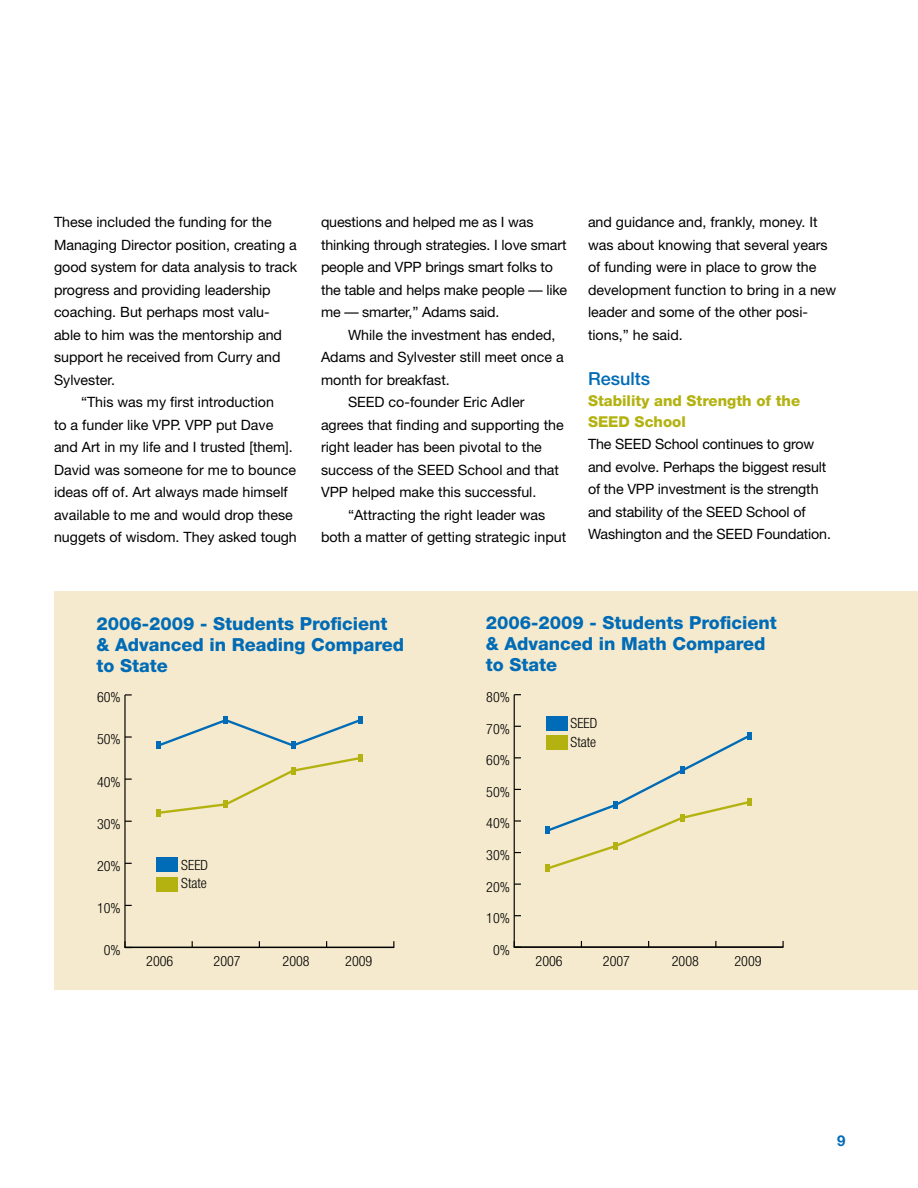
<style>
.page{position:relative;width:918px;height:1188px;background:#fff}
.page>*{position:absolute;margin:0;border:0;box-sizing:border-box;transform-origin:0 0}
.t1{font:800 18px/21px "Helvetica Neue";color:#006bb6}
.t2{font:500 18px "Helvetica Neue";color:#006bb6}
.t3{font:800 15px/21px "Helvetica Neue";color:#b3b210}
.t4{font:700 15px "Helvetica Neue";color:#006bb6}
.t5{font:14.25px/22.5px "Helvetica Neue";color:#000}
.t6{font:300 condensed 14.1px/18.8px "Helvetica Neue";color:#000}
</style>
<div class="page">
<div style="left:54px;top:592px;width:864px;height:398px;background:#f5eacd"></div>
<hr style="left:124px;top:695px;width:2px;height:253px;background:#000">
<svg style="left:124px;top:941px;width:8px;height:6px"></svg>
<svg style="left:125px;top:736px;width:7px;height:2px"></svg>
<svg style="left:125px;top:694px;width:7px;height:2px"></svg>
<svg style="left:156px;top:755px;width:207px;height:61px"></svg>
<svg style="left:156px;top:717px;width:207px;height:32px"></svg>
<hr style="left:124px;top:947px;width:270px;height:1px;background:#000">
<div style="left:157px;top:877px;width:21px;height:14px;background:#b3b210"></div>
<div style="left:157px;top:857px;width:21px;height:15px;background:#006bb6"></div>
<hr style="left:514px;top:695px;width:1px;height:252px;background:#000">
<svg style="left:514px;top:820px;width:7px;height:2px"></svg>
<svg style="left:545px;top:732px;width:207px;height:140px"></svg>
<hr style="left:514px;top:946px;width:270px;height:2px;background:#000">
<div style="left:546px;top:735px;width:21px;height:15px;background:#b3b210"></div>
<div style="left:546px;top:716px;width:21px;height:14px;background:#006bb6"></div>
<p class="t5" style="left:54px;top:211px;width:219px">These included the funding for the</p>
<p class="t5" style="left:54px;top:233px;width:244px">Managing Director position, creating a</p>
<p class="t5" style="left:54px;top:256px;width:245px">good system for data analysis to track</p>
<p class="t5" style="left:54px;top:278px;width:218px">progress and providing leadership</p>
<p class="t5" style="left:54px;top:301px;width:217px">coaching. But perhaps most valu-</p>
<p class="t5" style="left:54px;top:323px;width:230px">able to him was the mentorship and</p>
<p class="t5" style="left:54px;top:346px;width:228px">support he received from Curry and</p>
<p class="t5" style="left:54px;top:368px;width:62px">Sylvester.</p>
<p class="t5" style="left:81px;top:391px;width:194px">“This was my first introduction</p>
<p class="t5" style="left:54px;top:413px;width:221px">to a funder like VPP. VPP put Dave</p>
<p class="t5" style="left:54px;top:436px;width:240px">and Art in my life and I trusted [them].</p>
<p class="t5" style="left:54px;top:458px;width:244px">David was someone for me to bounce</p>
<p class="t5" style="left:54px;top:481px;width:235px">ideas off of. Art always made himself</p>
<p class="t5" style="left:54px;top:503px;width:240px">available to me and would drop these</p>
<p class="t5" style="left:54px;top:526px;width:244px">nuggets of wisdom. They asked tough</p>
<p class="t5" style="left:321px;top:211px;width:248px">questions and helped me as I was thinking through strategies. I love smart people and VPP brings smart folks to the table and helps make people — like me — smarter,” Adams said.</p>
<p class="t5" style="left:348px;top:323px;width:209px">While the investment has ended,</p>
<p class="t5" style="left:321px;top:346px;width:244px">Adams and Sylvester still meet once a</p>
<p class="t5" style="left:321px;top:368px;width:130px">month for breakfast.</p>
<p class="t5" style="left:348px;top:391px;width:178px">SEED co-founder Eric Adler</p>
<p class="t5" style="left:321px;top:413px;width:244px">agrees that finding and supporting the</p>
<p class="t5" style="left:321px;top:436px;width:222px">right leader has been pivotal to the</p>
<p class="t5" style="left:321px;top:458px;width:240px">success of the SEED School and that</p>
<p class="t5" style="left:321px;top:481px;width:217px">VPP helped make this successful.</p>
<p class="t5" style="left:348px;top:503px;width:199px">“Attracting the right leader was</p>
<p class="t5" style="left:321px;top:526px;width:247px">both a matter of getting strategic input</p>
<p class="t5" style="left:588px;top:211px;width:250px">and guidance and, frankly, money. It was about knowing that several years of funding were in place to grow the development function to bring in a new leader and some of the other posi&shy;tions,” he said.</p>
<p class="t2" style="left:588px;top:368px;width:64px">Results</p>
<p class="t3" style="left:588px;top:390px;width:214px">Stability and Strength of the<br>SEED School</p>
<p class="t5" style="left:588px;top:433px;width:245px">The SEED School continues to grow and evolve. Perhaps the biggest result of the VPP investment is the strength and stability of the SEED School of Washington and the SEED Foundation.</p>
<p class="t1" style="left:96px;top:613px;width:309px">2006-2009 - Students Proficient &amp; Advanced in Reading Compared to State</p>
<p class="t6" style="left:97px;top:688px;width:25px">60%</p>
<p class="t6" style="left:97px;top:730px;width:25px">50%</p>
<p class="t6" style="left:97px;top:772px;width:25px">40%</p>
<p class="t6" style="left:97px;top:814px;width:25px">30%</p>
<p class="t6" style="left:97px;top:856px;width:25px">20%</p>
<p class="t6" style="left:97px;top:898px;width:25px">10%</p>
<p class="t6" style="left:104px;top:940px;width:18px">0%</p>
<p class="t6" style="left:181px;top:855px;width:28px">SEED<br>State</p>
<p class="t6" style="left:146px;top:952px;width:29px">2006</p>
<p class="t6" style="left:214px;top:952px;width:29px">2007</p>
<p class="t6" style="left:283px;top:952px;width:29px">2008</p>
<p class="t6" style="left:345px;top:952px;width:29px">2009</p>
<p class="t1" style="left:486px;top:612px;width:293px">2006-2009 - Students Proficient &amp; Advanced in Math Compared to State</p>
<p class="t6" style="left:486px;top:688px;width:25px">80%</p>
<p class="t6" style="left:486px;top:719px;width:25px">70%</p>
<p class="t6" style="left:486px;top:751px;width:25px">60%</p>
<p class="t6" style="left:486px;top:782px;width:25px">50%</p>
<p class="t6" style="left:486px;top:814px;width:25px">40%</p>
<p class="t6" style="left:486px;top:845px;width:25px">30%</p>
<p class="t6" style="left:486px;top:877px;width:25px">20%</p>
<p class="t6" style="left:486px;top:909px;width:25px">10%</p>
<p class="t6" style="left:493px;top:940px;width:18px">0%</p>
<p class="t6" style="left:571px;top:714px;width:28px">SEED<br>State</p>
<p class="t6" style="left:536px;top:952px;width:29px">2006</p>
<p class="t6" style="left:603px;top:951px;width:29px">2007</p>
<p class="t6" style="left:672px;top:951px;width:29px">2008</p>
<p class="t6" style="left:734px;top:952px;width:29px">2009</p>
<p class="t4" style="left:837px;top:1131px;width:10px">9</p>
</div>
